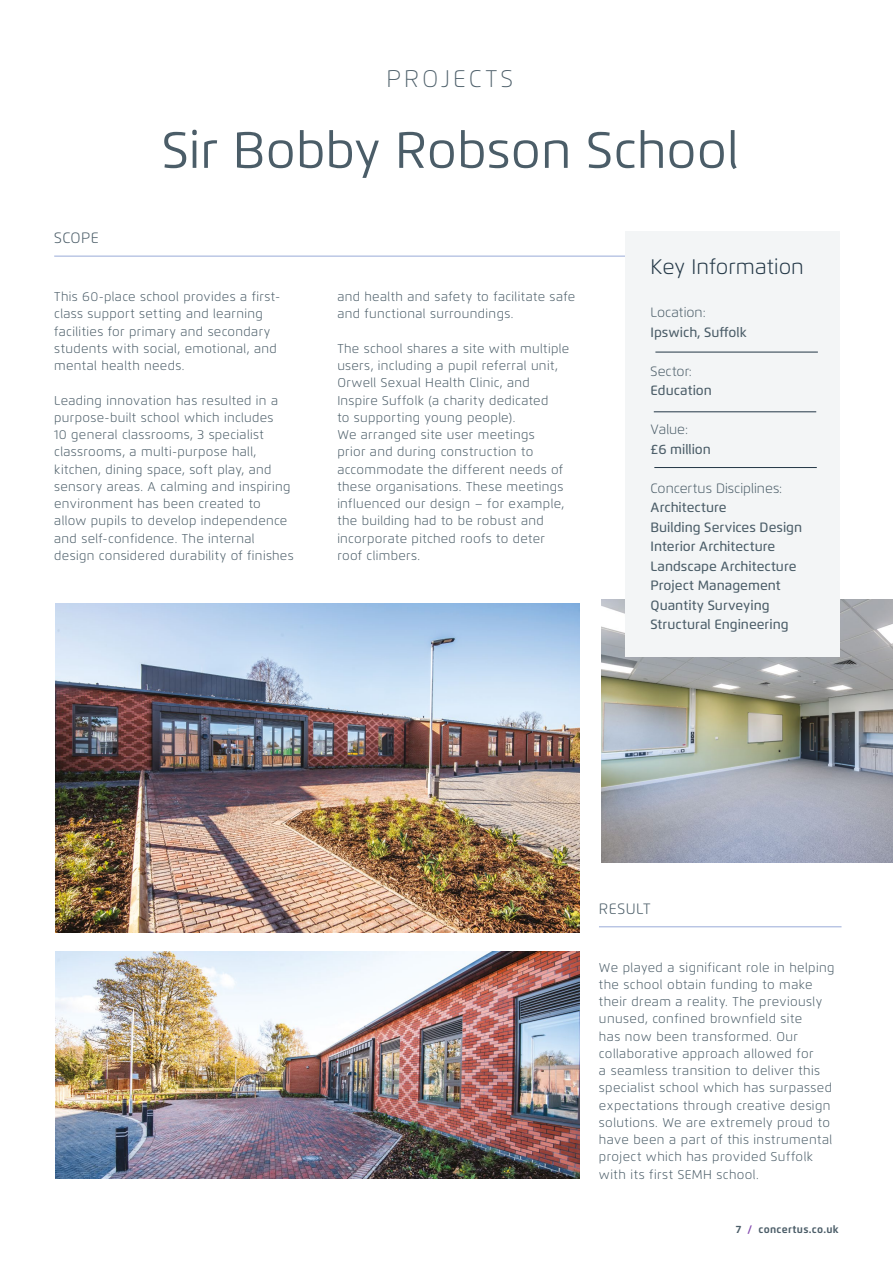
<style>
.page{position:relative;width:893px;height:1263px;background:#fff}
.page>*{position:absolute;margin:0;border:0;box-sizing:border-box;transform-origin:0 0}
.t1{font:51px "Flexo";color:#4b5d68}
.t2{font:100 24px "Flexo";letter-spacing:.13em;color:#4b5d68}
.t3{font:300 21px "Flexo";color:#233746}
.t4{font:300 15px "Flexo";letter-spacing:.03em;color:#4b5d68}
.t5{font:500 13.5px/19.5px "Flexo";color:#4b5d68}
.t6{font:300 13.5px "Flexo";color:#4b5d68}
.t7{font:300 12.75px/17.2px "Flexo";letter-spacing:.03em;color:#4b5d68}
.t8{font:700 10.5px "Flexo";letter-spacing:.03em;color:#4b5d68}
.s1{color:#8147ad}
</style>
<div class="page">
<img style="left:602px;top:599px;width:291px;height:264px">
<img style="left:56px;top:603px;width:523px;height:329px">
<hr style="left:599px;top:926px;width:242px;height:1px;background:#99abd8">
<hr style="left:54px;top:256px;width:784px;height:1px;background:#99abd8">
<div style="left:625px;top:231px;width:214px;height:426px;background:#f3f5f6"></div>
<hr style="left:654px;top:411px;width:162px;height:1px;background:#233746">
<hr style="left:655px;top:352px;width:163px;height:1px;background:#233746">
<hr style="left:654px;top:467px;width:163px;height:1px;background:#233746">
<img style="left:55px;top:951px;width:524px;height:228px">
<h2 class="t2" style="left:386px;top:64px;width:128px">PROJECTS</h2>
<p class="t4" style="left:54px;top:229px;width:46px">SCOPE</p>
<h1 class="t1" style="left:162px;top:119px;width:578px">Sir Bobby Robson School</h1>
<p class="t7" style="left:54px;top:288px;width:227px">This 60-place school provides a first&shy;class support setting and learning facilities for primary and secondary students with social, emotional, and mental health needs.</p>
<p class="t7" style="left:54px;top:391px;width:241px">Leading innovation has resulted in a purpose-built school which includes<br>10 general classrooms, 3 specialist classrooms, a multi-purpose hall, kitchen, dining space, soft play, and sensory areas. A calming and inspiring environment has been created to allow pupils to develop independence and self-confidence. The internal design considered durability of finishes</p>
<p class="t7" style="left:337px;top:288px;width:240px">and health and safety to facilitate safe and functional surroundings.</p>
<p class="t7" style="left:337px;top:340px;width:233px">The school shares a site with multiple users, including a pupil referral unit, Orwell Sexual Health Clinic, and Inspire Suffolk (a charity dedicated<br>to supporting young people).<br>We arranged site user meetings<br>prior and during construction to accommodate the different needs of these organisations. These meetings influenced our design – for example, the building had to be robust and incorporate pitched roofs to deter roof climbers.</p>
<h3 class="t3" style="left:651px;top:254px;width:155px">Key Information</h3>
<p class="t6" style="left:651px;top:304px;width:57px">Location:</p>
<p class="t5" style="left:651px;top:322px;width:98px">Ipswich, Suffolk</p>
<p class="t6" style="left:651px;top:363px;width:43px">Sector:</p>
<p class="t5" style="left:651px;top:380px;width:63px">Education</p>
<p class="t6" style="left:651px;top:421px;width:39px">Value:</p>
<p class="t5" style="left:651px;top:439px;width:62px">£6 million</p>
<p class="t6" style="left:651px;top:480px;width:133px">Concertus Disciplines:</p>
<p class="t5" style="left:651px;top:497px;width:153px">Architecture<br>Building Services Design<br>Interior Architecture<br>Landscape Architecture<br>Project Management<br>Quantity Surveying<br>Structural Engineering</p>
<p class="t4" style="left:599px;top:899px;width:53px">RESULT</p>
<p class="t7" style="left:599px;top:958px;width:237px">We played a significant role in helping the school obtain funding to make their dream a reality. The previously unused, confined brownfield site<br>has now been transformed. Our collaborative approach allowed for<br>a seamless transition to deliver this specialist school which has surpassed expectations through creative design solutions. We are extremely proud to have been a part of this instrumental project which has provided Suffolk with its first SEMH school.</p>
<p class="t8" style="left:736px;top:1223px;width:105px">7 <span class="s1">/</span> concertus.co.uk</p>
</div>
